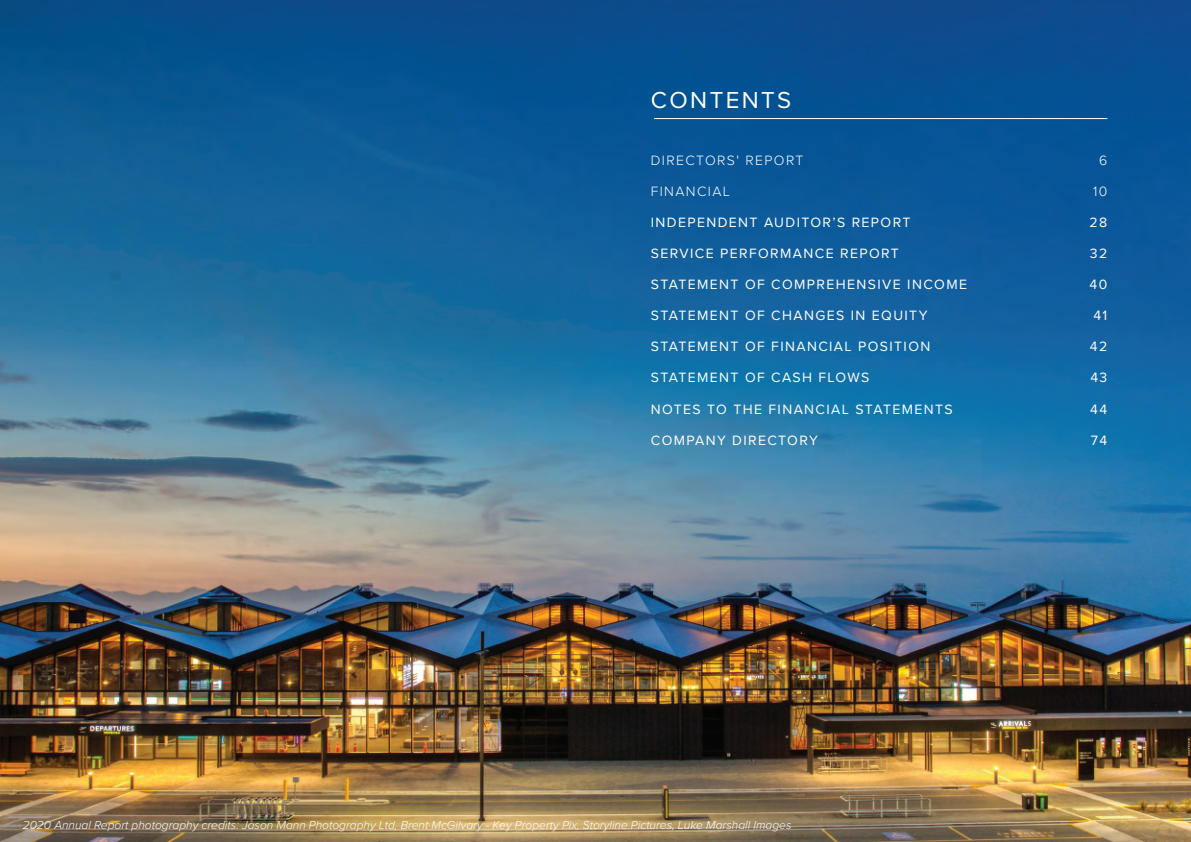
<style>
.page{position:relative;width:1191px;height:842px;background:#fff}
.page>*{position:absolute;margin:0;border:0;box-sizing:border-box;transform-origin:0 0}
.t1{font:24px "Proxima Nova";letter-spacing:.1em;color:#fff}
.t2{font:14px "Proxima Nova";letter-spacing:.1em;color:#fff}
.t3{font:300 14px "Proxima Nova";letter-spacing:.1em;color:#fff}
.t4{font:italic 300 12px "Proxima Nova";color:#fff}
</style>
<div class="page">
<img style="left:0;top:0;width:1191px;height:842px">
<hr style="left:654px;top:118px;width:453px;height:1px;background:#fff">
<h1 class="t1" style="left:651px;top:82px;width:142px">CONTENTS</h1>
<p class="t3" style="left:651px;top:150px;width:154px">DIRECTORS' REPORT</p>
<p class="t3" style="left:1099px;top:150px;width:10px">6</p>
<p class="t3" style="left:651px;top:181px;width:81px">FINANCIAL</p>
<p class="t3" style="left:1093px;top:181px;width:16px">10</p>
<p class="t2" style="left:651px;top:212px;width:261px">INDEPENDENT AUDITOR’S REPORT</p>
<p class="t2" style="left:1089px;top:212px;width:19px">28</p>
<p class="t2" style="left:651px;top:243px;width:250px">SERVICE PERFORMANCE REPORT</p>
<p class="t2" style="left:1090px;top:243px;width:19px">32</p>
<p class="t2" style="left:651px;top:274px;width:318px">STATEMENT OF COMPREHENSIVE INCOME</p>
<p class="t2" style="left:1089px;top:274px;width:19px">40</p>
<p class="t2" style="left:651px;top:305px;width:278px">STATEMENT OF CHANGES IN EQUITY</p>
<p class="t2" style="left:1093px;top:305px;width:15px">41</p>
<p class="t2" style="left:651px;top:336px;width:281px">STATEMENT OF FINANCIAL POSITION</p>
<p class="t2" style="left:1089px;top:336px;width:19px">42</p>
<p class="t2" style="left:651px;top:367px;width:220px">STATEMENT OF CASH FLOWS</p>
<p class="t2" style="left:1090px;top:367px;width:19px">43</p>
<p class="t2" style="left:651px;top:398px;width:303px">NOTES TO THE FINANCIAL STATEMENTS</p>
<p class="t2" style="left:1090px;top:398px;width:19px">44</p>
<p class="t2" style="left:651px;top:429px;width:168px">COMPANY DIRECTORY</p>
<p class="t2" style="left:1091px;top:429px;width:18px">74</p>
<p class="t4" style="left:23px;top:816px;width:770px">2020 Annual Report photography credits: Jason Mann Photography Ltd, Brent McGilvary - Key Property Pix, Storyline Pictures, Luke Marshall Images</p>
</div>
